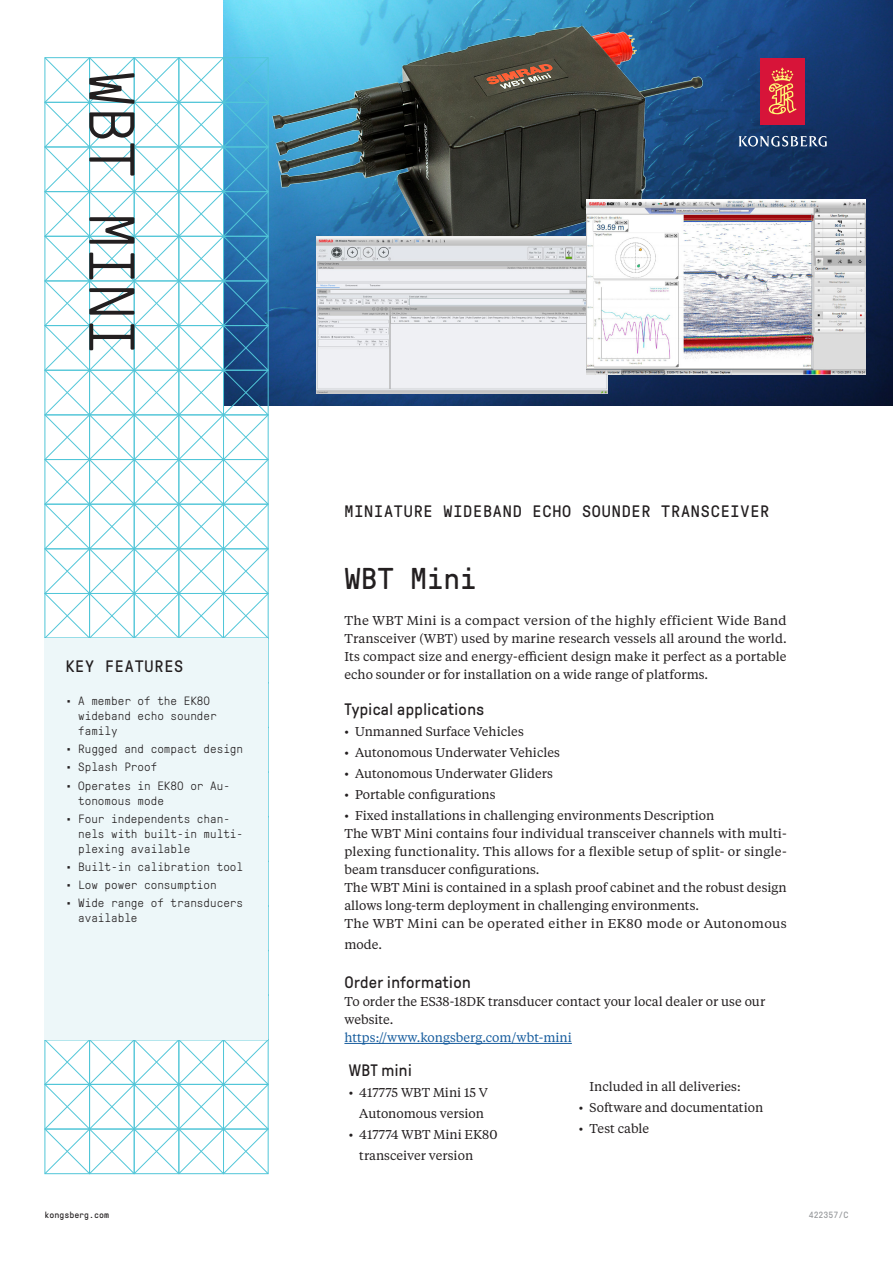
<style>
.page{position:relative;width:893px;height:1263px;background:#fff}
.page>*{position:absolute;margin:0;border:0;box-sizing:border-box;transform-origin:0 0}
.H0_-_Cover{font:300 64.5px "GT Pressura Mono";color:#231f20}
.t1{font:30px "GT Pressura Mono";color:#231f20}
.t2{font:16.5px "GT Pressura Mono";letter-spacing:.05em;color:#231f20}
.H3_Over_Body_text{font:16.5px "GT Pressura";letter-spacing:.025em;color:#231f20}
.Body{font:12.75px/18px "Tiempos Text";color:#231f20}
.Body-2{font:12.75px/21px "Tiempos Text";letter-spacing:.025em;color:#231f20}
.Body-3{font:12.75px "Tiempos Text";color:#175d9e}
.t3{font:300 12px/15px "GT Pressura Mono";color:#231f20}
.Chapter_top{font:9px "GT Pressura Mono";color:#231f20}
.Chapter_top-2{font:9px "GT Pressura Mono";color:#97999c}
</style>
<div class="page">
<img style="left:223px;top:0;width:670px;height:406px">
<hr style="left:344px;top:1043px;width:228px;height:1px;background:#175d9e">
<svg style="left:44px;top:57px;width:225px;height:1117px"></svg>
<div style="left:761px;top:58px;width:44px;height:66px;background:#d71439"></div>
<svg style="left:769px;top:68px;width:28px;height:47px"></svg>
<svg style="left:739px;top:136px;width:88px;height:11px"></svg>
<div style="left:44px;top:638px;width:224px;height:402px;background:#edf7f9"></div>
<img style="left:269px;top:18px;width:436px;height:242px">
<img style="left:316px;top:236px;width:291px;height:158px">
<img style="left:587px;top:200px;width:279px;height:174px">
<p class="H0_-_Cover" style="left:146px;top:71px;width:285px;rotate:90deg">WBT MINI</p>
<h2 class="t2" style="left:65px;top:658px;width:119px">KEY FEATURES</h2>
<p class="t3" style="left:78px;top:693px;width:140px;text-indent:-13px">• A member of the EK80 wideband echo sounder family</p>
<p class="t3" style="left:65px;top:742px;width:179px">• Rugged and compact design</p>
<p class="t3" style="left:65px;top:760px;width:93px">• Splash Proof</p>
<p class="t3" style="left:78px;top:778px;width:153px;text-indent:-13px">• Operates in EK80 or Au&shy;tonomous mode</p>
<p class="t3" style="left:78px;top:811px;width:166px;text-indent:-13px">• Four independents chan&shy;nels with built-in multi&shy;plexing available</p>
<p class="t3" style="left:65px;top:859px;width:179px">• Built-in calibration tool</p>
<p class="t3" style="left:65px;top:878px;width:153px">• Low power consumption</p>
<p class="t3" style="left:78px;top:896px;width:167px;text-indent:-13px">• Wide range of transducers available</p>
<h2 class="t2" style="left:344px;top:502px;width:426px">MINIATURE WIDEBAND ECHO SOUNDER TRANSCEIVER</h2>
<h2 class="t1" style="left:344px;top:563px;width:134px">WBT Mini</h2>
<p class="Body" style="left:344px;top:611px;width:444px;text-align:justify">The WBT Mini is a compact version of the highly efficient Wide Band Transceiver (WBT) used by marine research vessels all around the world.<br>Its compact size and energy-efficient design make it perfect as a portable echo sounder or for installation on a wide range of platforms.</p>
<p class="H3_Over_Body_text" style="left:344px;top:700px;width:141px">Typical applications</p>
<p class="Body" style="left:344px;top:722px;width:181px">• Unmanned Surface Vehicles</p>
<p class="Body" style="left:344px;top:743px;width:217px">• Autonomous Underwater Vehicles</p>
<p class="Body" style="left:344px;top:764px;width:210px">• Autonomous Underwater Gliders</p>
<p class="Body" style="left:344px;top:785px;width:153px">• Portable configurations</p>
<p class="Body" style="left:344px;top:806px;width:371px">• Fixed installations in challenging environments Description</p>
<p class="Body" style="left:344px;top:824px;width:444px;text-align:justify">The WBT Mini contains four individual transceiver channels with multi&shy;plexing functionality. This allows for a flexible setup of split- or single&shy;beam transducer configurations.</p>
<p class="Body" style="left:344px;top:878px;width:444px">The WBT Mini is contained in a splash proof cabinet and the robust design allows long-term deployment in challenging environments.</p>
<p class="Body-2" style="left:344px;top:912px;width:444px">The WBT Mini can be operated either in EK80 mode or Autonomous mode.</p>
<p class="H3_Over_Body_text" style="left:344px;top:973px;width:128px">Order information</p>
<p class="Body" style="left:344px;top:992px;width:422px">To order the ES38-18DK transducer contact your local dealer or use our website.</p>
<p class="Body-3" style="left:344px;top:1029px;width:229px">https://www.kongsberg.com/wbt-mini</p>
<p class="H3_Over_Body_text" style="left:349px;top:1062px;width:65px">WBT mini</p>
<p class="Body" style="left:349px;top:1081px;width:141px;line-height:21px;text-align:center">• 417775 WBT Mini 15 V<br>Autonomous version</p>
<p class="Body" style="left:359px;top:1123px;width:140px;line-height:21px;text-indent:-11px">• 417774 WBT Mini EK80 transceiver version</p>
<p class="Body" style="left:589px;top:1077px;width:153px">Included in all deliveries:</p>
<p class="Body" style="left:579px;top:1098px;width:186px">• Software and documentation</p>
<p class="Body" style="left:579px;top:1119px;width:72px">• Test cable</p>
<p class="Chapter_top" style="left:45px;top:1210px;width:66px">kongsberg.com</p>
<p class="Chapter_top-2" style="left:809px;top:1210px;width:41px">422357/C</p>
</div>
